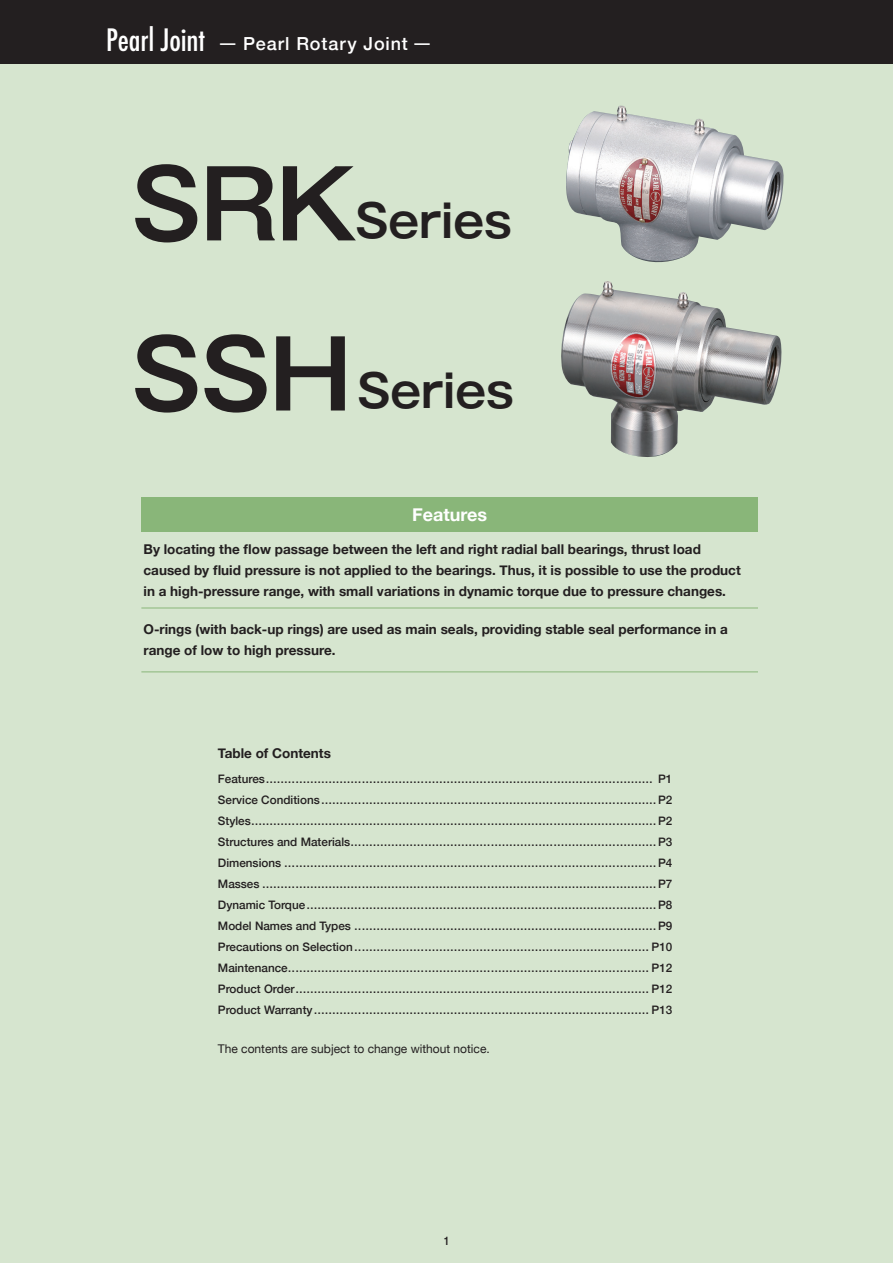
<style>
.page{position:relative;width:893px;height:1263px;background:#d6e5cf}
.page>*{position:absolute;margin:0;border:0;box-sizing:border-box;transform-origin:0 0}
.t1{font:700 45px "P Gothic MB101 Pr 6 N De";letter-spacing:-.01em;color:#231f20}
.t2{font:500 18px "Helvetica Neue";letter-spacing:.05em;color:#fff}
.t3{font:700 18px "Helvetica Neue";color:#fff}
.t4{font:700 13.5px/21px "Helvetica Neue";color:#231f20}
.t5{font:12px "Helvetica Neue";color:#231f20}
.t6{font:500 11.7px/21px "P Gothic MB101 Pr 6 N";color:#231f20;text-align:justify}
.t7{font:500 10.5px "P Gothic MB101 Pr 6 N";color:#231f20}
.s1{font-family:"Futura";font-stretch:condensed;font-size:30px}
.s2{font-family:"P Gothic MB101 Pr 6 N";font-weight:400}
.s3{font-size:94.05px}
.s4{font-family:"Helvetica Neue"}
</style>
<div class="page">
<img style="left:566px;top:106px;width:218px;height:157px">
<img style="left:561px;top:281px;width:221px;height:176px">
<div style="left:141px;top:497px;width:617px;height:34px;background:#89b679"></div>
<hr style="left:141px;top:608px;width:617px;height:1px;background:#89b679">
<hr style="left:141px;top:672px;width:617px;height:1px;background:#89b679">
<div style="left:0;top:0;width:893px;height:64px;background:#231f20"></div>
<h2 class="t2" style="left:106px;top:29px;width:326px"><span class="s1">Pearl Joint</span> <span class="s2">ー</span> Pearl Rotary Joint <span class="s2">ー</span></h2>
<h1 class="t1" style="left:131px;top:197px;width:383px"><span class="s3">SRK</span>Series</h1>
<h1 class="t1" style="left:131px;top:367px;width:385px"><span class="s3">SSH</span>Series</h1>
<h2 class="t3" style="left:412px;top:500px;width:77px">Features</h2>
<p class="t4" style="left:144px;top:539px;width:599px">By locating the flow passage between the left and right radial ball bearings, thrust load caused by fluid pressure is not applied to the bearings. Thus, it is possible to use the product in a high-pressure range, with small variations in dynamic torque due to pressure changes.</p>
<p class="t4" style="left:144px;top:619px;width:586px">O-rings (with back-up rings) are used as main seals, providing stable seal performance in a range of low to high pressure.</p>
<p class="t4" style="left:218px;top:743px;width:114px">Table of Contents</p>
<p class="t6" style="left:218px;top:768px;width:456px"><span class="s4">Features</span>.......................................................................................................... <span class="s4">P1<br>Service Conditions</span>............................................................................................<span class="s4">P2<br>Styles</span>...............................................................................................................<span class="s4">P2<br>Structures and Materials</span>....................................................................................<span class="s4">P3<br>Dimensions</span>......................................................................................................<span class="s4">P4<br>Masses</span>............................................................................................................<span class="s4">P7<br>Dynamic Torque</span>................................................................................................<span class="s4">P8<br>Model Names and Types</span>...................................................................................<span class="s4">P9<br>Precautions on Selection</span>................................................................................. <span class="s4">P10<br>Maintenance</span>................................................................................................... <span class="s4">P12<br>Product Order</span>................................................................................................. <span class="s4">P12<br>Product Warranty</span>............................................................................................ <span class="s4">P13</span></p>
<p class="t5" style="left:218px;top:1040px;width:273px">The contents are subject to change without notice.</p>
<p class="t7" style="left:442px;top:1235px;width:9px">1</p>
</div>
